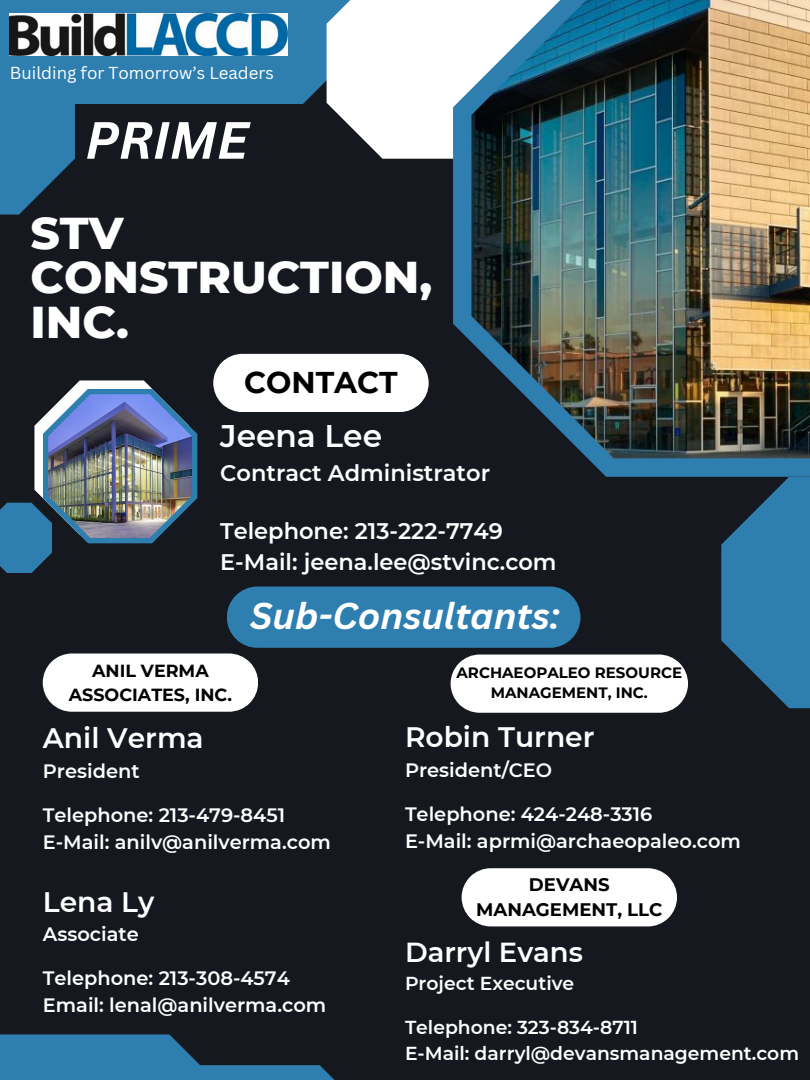
<style>
.page{position:relative;width:810px;height:1080px;background:#15191f}
.page>*{position:absolute;margin:0;border:0;box-sizing:border-box;transform-origin:0 0}
.t1{font:italic 700 51.25px "Canva Sans";color:#fff}
.t2{font:800 45.44px/44.5px "Montserrat";color:#fff}
.t3{font:italic 700 36.25px "Canva Sans";color:#fff}
.t4{font:600 31.25px "Montserrat";color:#fff}
.t5{font:700 30px "Montserrat";color:#000}
.t6{font:600 28.12px "Montserrat";color:#fff}
.t7{font:600 27.5px "Montserrat";color:#fff}
.t8{font:600 22.5px/31.4px "Montserrat";color:#fff}
.t9{font:600 19.38px "Montserrat";color:#fff}
.t10{font:600 18.75px "Montserrat";color:#fff}
.t11{font:700 18.12px/25.3px "Montserrat";color:#000;text-align:center}
.t12{font:700 17.5px/24.4px "Montserrat";color:#000;text-align:center}
.t13{font:16.88px "Canva Sans";color:#fff}
.t14{font:700 15px/20.6px "Montserrat";color:#000;text-align:center}
</style>
<div class="page">
<svg style="left:0;top:104px;width:75px;height:111px;fill:#2e7fb0"></svg>
<div style="left:0;top:0;width:359px;height:104px;background:#2e7fb0"></div>
<svg style="left:327px;top:0;width:126px;height:159px;background:#e9ebec"></svg>
<svg style="left:721px;top:477px;width:89px;height:231px;fill:#2e7fb0"></svg>
<svg style="left:453px;top:0;width:357px;height:477px;fill:#2e7fb0"></svg>
<img style="left:471px;top:0;width:339px;height:458px">
<div style="left:0;top:1034px;width:201px;height:46px;background:#2e7fb0"></div>
<div style="left:0;top:1065px;width:352px;height:15px;background:#2e7fb0"></div>
<img style="left:0;top:380px;width:197px;height:193px">
<div style="left:213px;top:354px;width:216px;height:58px;background:#fff"></div>
<img style="left:10px;top:13px;width:277px;height:42px">
<svg style="left:43px;top:654px;width:215px;height:58px;background:#f1f1f1"></svg>
<svg style="left:451px;top:655px;width:237px;height:58px;background:#f2f2f2"></svg>
<svg style="left:462px;top:868px;width:215px;height:58px;background:#f0f1f1"></svg>
<div style="left:227px;top:587px;width:354px;height:61px;background:#2e7fb0;border-radius:31px"></div>
<h6 class="t13" style="left:10px;top:61px;width:265px">Building for Tomorrow’s Leaders</h6>
<p class="t1" style="left:85px;top:104px;width:164px">PRIME</p>
<h1 class="t2" style="left:31px;top:210px;width:403px">STV<br>CONSTRUCTION,<br>INC.</h1>
<p class="t5" style="left:244px;top:364px;width:155px">CONTACT</p>
<h2 class="t4" style="left:220px;top:417px;width:163px">Jeena Lee</h2>
<h2 class="t8" style="left:220px;top:457px;width:271px">Contract Administrator</h2>
<h4 class="t8" style="left:220px;top:515px;width:338px">Telephone: 213-222-7749<br>E-Mail: jeena.lee@stvinc.com</h4>
<p class="t3" style="left:250px;top:590px;width:311px">Sub-Consultants:</p>
<h6 class="t12" style="left:69px;top:659px;width:165px">ANIL VERMA<br>ASSOCIATES, INC.</h6>
<h3 class="t6" style="left:43px;top:721px;width:162px">Anil Verma</h3>
<h3 class="t9" style="left:43px;top:759px;width:98px">President</h3>
<p class="t9" style="left:43px;top:803px;width:244px">Telephone: 213-479-8451</p>
<p class="t9" style="left:43px;top:830px;width:290px">E-Mail: anilv@anilverma.com</p>
<h5 class="t6" style="left:43px;top:884px;width:113px">Lena Ly</h5>
<p class="t9" style="left:43px;top:922px;width:97px">Associate</p>
<p class="t9" style="left:43px;top:966px;width:249px">Telephone: 213-308-4574</p>
<p class="t9" style="left:43px;top:993px;width:285px">Email: lenal@anilverma.com</p>
<p class="t14" style="left:456px;top:662px;width:227px">ARCHAEOPALEO RESOURCE<br>MANAGEMENT, INC.</p>
<p class="t6" style="left:405px;top:720px;width:191px">Robin Turner</p>
<p class="t9" style="left:405px;top:758px;width:149px">President/CEO</p>
<p class="t9" style="left:405px;top:802px;width:249px">Telephone: 424-248-3316</p>
<p class="t9" style="left:405px;top:829px;width:337px">E-Mail: aprmi@archaeopaleo.com</p>
<p class="t11" style="left:476px;top:872px;width:188px">DEVANS<br>MANAGEMENT, LLC</p>
<p class="t7" style="left:405px;top:935px;width:179px">Darryl Evans</p>
<p class="t10" style="left:405px;top:972px;width:171px">Project Executive</p>
<p class="t10" style="left:405px;top:1016px;width:235px">Telephone: 323-834-8711</p>
<p class="t10" style="left:405px;top:1042px;width:396px">E-Mail: darryl@devansmanagement.com</p>
</div>
